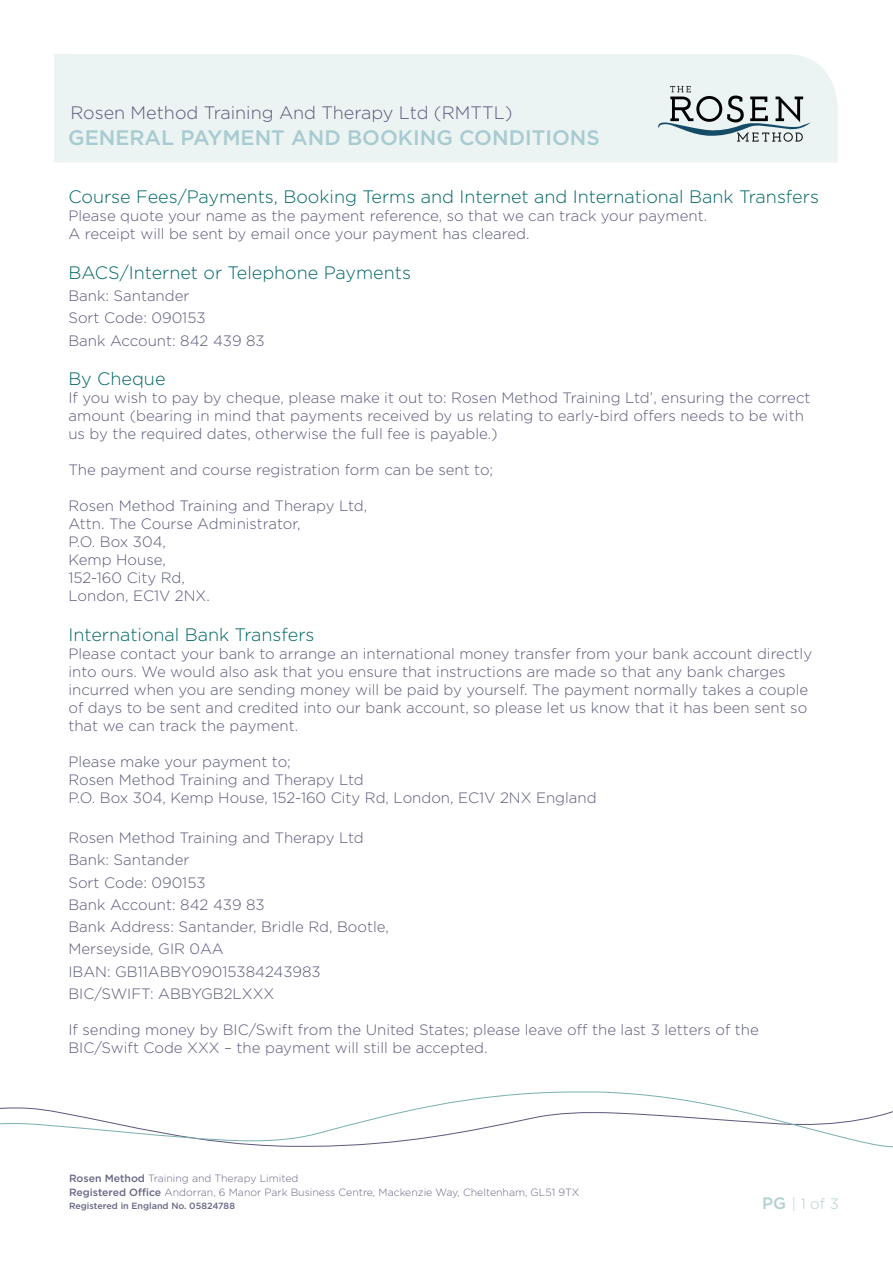
<style>
.page{position:relative;width:893px;height:1263px;background:#fff}
.page>*{position:absolute;margin:0;border:0;box-sizing:border-box;transform-origin:0 0}
.t1{font:500 21px "Gotham";color:#a7cbd0}
.t2{font:300 18px "Gotham";color:#066}
.t3{font:300 18px "Gotham";color:#59597a}
.t4{font:300 15px/18px "Gotham";color:#59597a}
.t5{font:300 15px "Gotham";color:#b3d1d1}
.t6{font:300 10.5px "Gotham";color:#666685}
.t7{font:500 9px "Gotham";color:#666685}
.s1{font-weight:500}
.s2{font-weight:500;font-size:16.5px}
</style>
<div class="page">
<svg style="left:0;top:1091px;width:893px;height:57px"></svg>
<div style="left:54px;top:54px;width:784px;height:108px;background:#ebf3f3"></div>
<svg style="left:658px;top:86px;width:153px;height:56px;background:#bbc5c6"></svg>
<p class="t3" style="left:70px;top:103px;width:444px">Rosen Method Training And Therapy Ltd (RMTTL)</p>
<p class="t1" style="left:68px;top:126px;width:533px">GENERAL PAYMENT AND BOOKING CONDITIONS</p>
<p class="t2" style="left:68px;top:187px;width:752px">Course Fees/Payments, Booking Terms and Internet and International Bank Transfers</p>
<p class="t4" style="left:68px;top:207px;width:640px">Please quote your name as the payment reference, so that we can track your payment.</p>
<p class="t4" style="left:68px;top:225px;width:463px">A receipt will be sent by email once your payment has cleared.</p>
<p class="t2" style="left:68px;top:263px;width:344px">BACS/Internet or Telephone Payments</p>
<p class="t4" style="left:68px;top:287px;width:123px">Bank: Santander</p>
<p class="t4" style="left:68px;top:309px;width:139px">Sort Code: 090153</p>
<p class="t4" style="left:68px;top:331px;width:198px">Bank Account: 842 439 83</p>
<p class="t2" style="left:68px;top:369px;width:99px">By Cheque</p>
<p class="t4" style="left:68px;top:389px;width:744px">If you wish to pay by cheque, please make it out to: Rosen Method Training Ltd’, ensuring the correct amount (bearing in mind that payments received by us relating to early-bird offers needs to be with us by the required dates, otherwise the full fee is payable.)</p>
<p class="t4" style="left:68px;top:461px;width:426px">The payment and course registration form can be sent to;</p>
<p class="t4" style="left:68px;top:497px;width:300px">Rosen Method Training and Therapy Ltd,</p>
<p class="t4" style="left:68px;top:515px;width:234px">Attn. The Course Administrator,</p>
<p class="t4" style="left:68px;top:533px;width:99px">P.O. Box 304,</p>
<p class="t4" style="left:68px;top:551px;width:99px">Kemp House,</p>
<p class="t4" style="left:68px;top:569px;width:118px">152-160 City Rd,</p>
<p class="t4" style="left:68px;top:587px;width:143px">London, EC1V 2NX.</p>
<p class="t2" style="left:68px;top:625px;width:248px">International Bank Transfers</p>
<p class="t4" style="left:68px;top:644px;width:745px">Please contact your bank to arrange an international money transfer from your bank account directly into ours. We would also ask that you ensure that instructions are made so that any bank charges incurred when you are sending money will be paid by yourself. The payment normally takes a couple of days to be sent and credited into our bank account, so please let us know that it has been sent so that we can track the payment.</p>
<p class="t4" style="left:68px;top:752px;width:224px">Please make your payment to;</p>
<p class="t4" style="left:68px;top:770px;width:297px">Rosen Method Training and Therapy Ltd</p>
<p class="t4" style="left:68px;top:788px;width:530px">P.O. Box 304, Kemp House, 152-160 City Rd, London, EC1V 2NX England</p>
<p class="t4" style="left:68px;top:829px;width:297px">Rosen Method Training and Therapy Ltd</p>
<p class="t4" style="left:68px;top:851px;width:123px">Bank: Santander</p>
<p class="t4" style="left:68px;top:873px;width:139px">Sort Code: 090153</p>
<p class="t4" style="left:68px;top:895px;width:198px">Bank Account: 842 439 83</p>
<p class="t4" style="left:68px;top:918px;width:322px">Bank Address: Santander, Bridle Rd, Bootle,</p>
<p class="t4" style="left:68px;top:940px;width:157px">Merseyside, GIR 0AA</p>
<p class="t4" style="left:68px;top:962px;width:254px">IBAN: GB11ABBY09015384243983</p>
<p class="t4" style="left:68px;top:984px;width:207px">BIC/SWIFT: ABBYGB2LXXX</p>
<p class="t4" style="left:68px;top:1020px;width:692px">If sending money by BIC/Swift from the United States; please leave off the last 3 letters of the<br>BIC/Swift Code XXX – the payment will still be accepted.</p>
<p class="t6" style="left:69px;top:1172px;width:231px"><span class="s1">Rosen Method</span> Training and Therapy Limited</p>
<p class="t6" style="left:69px;top:1186px;width:512px"><span class="s1">Registered Office</span> Andorran, 6 Manor Park Business Centre, Mackenzie Way, Cheltenham, GL51 9TX</p>
<p class="t7" style="left:69px;top:1201px;width:167px">Registered in England No. 05824788</p>
<p class="t5" style="left:762px;top:1195px;width:78px"><span class="s2">PG</span> | 1 of 3</p>
</div>
